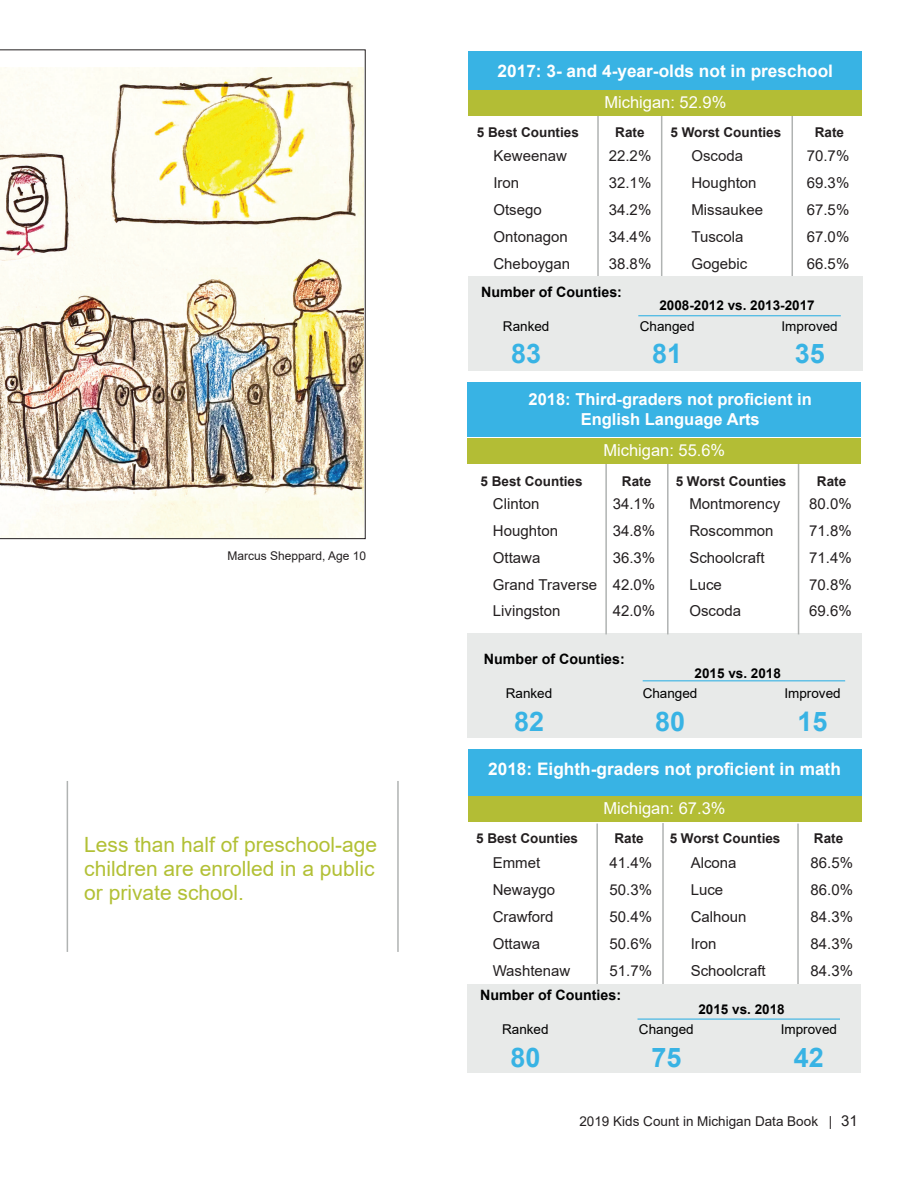
<style>
.page{position:relative;width:918px;height:1188px;background:#fff}
.page>*{position:absolute;margin:0;border:0;box-sizing:border-box;transform-origin:0 0}
.t1{font:700 27px "Arial";color:#38b3e4}
.t2{font:21px/24px "Arial";color:#b2c035;text-align:justify}
.t3{font:700 17.25px "Arial";color:#fff}
.t4{font:700 16.5px/19.8px "Arial";color:#fff;text-align:center}
.t5{font:16.5px "Arial";color:#fff}
.t6{font:15px "Arial";color:#231f20}
.t7{font:700 14.25px "Arial";color:#000}
.t8{font:700 13.5px "Arial";color:#231f20}
.t9{font:13.5px "Arial";color:#000}
.t10{font:700 13.5px "Arial";color:#000}
.t11{font:13.5px "Arial";color:#231f20}
.t12{font:12px "Arial";color:#231f20}
.s1{font-size:15px}
</style>
<div class="page">
<hr style="left:397px;top:781px;width:2px;height:171px;background:#b0b3b2">
<hr style="left:67px;top:781px;width:1px;height:171px;background:#b0b3b2">
<hr style="left:792px;top:116px;width:1px;height:168px;background:#b0b3b2">
<hr style="left:597px;top:116px;width:2px;height:168px;background:#b0b3b2">
<hr style="left:661px;top:116px;width:1px;height:168px;background:#b0b3b2">
<div style="left:468px;top:277px;width:395px;height:94px;background:#e8eae9"></div>
<div style="left:469px;top:51px;width:393px;height:39px;background:#38b3e4"></div>
<div style="left:469px;top:90px;width:393px;height:26px;background:#b3bd35"></div>
<hr style="left:638px;top:315px;width:203px;height:1px;background:#38b3e4">
<hr style="left:596px;top:824px;width:2px;height:167px;background:#b0b3b2">
<hr style="left:662px;top:823px;width:2px;height:168px;background:#b0b3b2">
<hr style="left:797px;top:824px;width:2px;height:167px;background:#b0b3b2">
<div style="left:467px;top:984px;width:394px;height:89px;background:#e8eae9"></div>
<div style="left:468px;top:749px;width:393px;height:47px;background:#38b3e4"></div>
<div style="left:468px;top:796px;width:393px;height:26px;background:#b3bd35"></div>
<hr style="left:638px;top:1019px;width:202px;height:1px;background:#38b3e4">
<div style="left:468px;top:383px;width:393px;height:54px;background:#38b3e4"></div>
<div style="left:468px;top:438px;width:393px;height:26px;background:#b3bd35"></div>
<div style="left:467px;top:633px;width:395px;height:104px;background:#e8eae9"></div>
<hr style="left:605px;top:464px;width:2px;height:170px;background:#b0b3b2">
<hr style="left:667px;top:464px;width:2px;height:170px;background:#b0b3b2">
<hr style="left:798px;top:464px;width:1px;height:170px;background:#b0b3b2">
<hr style="left:643px;top:680px;width:202px;height:1px;background:#38b3e4">
<img style="left:0;top:49px;width:366px;height:490px">
<p class="t12" style="left:227px;top:548px;width:140px">Marcus Sheppard, Age 10</p>
<h2 class="t2" style="left:84px;top:832px;width:294px">Less than half of preschool-age children are enrolled in a public or private school.</h2>
<p class="t3" style="left:498px;top:59px;width:337px">2017: 3- and 4-year-olds not in preschool</p>
<p class="t5" style="left:604px;top:91px;width:123px">Michigan: 52.9%</p>
<p class="t6" style="left:493px;top:146px;width:75px">Keweenaw</p>
<p class="t6" style="left:609px;top:146px;width:44px">22.2%</p>
<p class="t6" style="left:691px;top:146px;width:53px">Oscoda</p>
<p class="t6" style="left:807px;top:146px;width:44px">70.7%</p>
<p class="t6" style="left:493px;top:173px;width:27px">Iron</p>
<p class="t6" style="left:609px;top:173px;width:44px">32.1%</p>
<p class="t6" style="left:691px;top:173px;width:67px">Houghton</p>
<p class="t6" style="left:807px;top:173px;width:44px">69.3%</p>
<p class="t6" style="left:493px;top:200px;width:50px">Otsego</p>
<p class="t6" style="left:609px;top:200px;width:44px">34.2%</p>
<p class="t6" style="left:691px;top:200px;width:73px">Missaukee</p>
<p class="t6" style="left:807px;top:200px;width:44px">67.5%</p>
<p class="t6" style="left:493px;top:227px;width:76px">Ontonagon</p>
<p class="t6" style="left:609px;top:227px;width:44px">34.4%</p>
<p class="t6" style="left:691px;top:227px;width:53px">Tuscola</p>
<p class="t6" style="left:807px;top:227px;width:44px">67.0%</p>
<p class="t6" style="left:493px;top:254px;width:78px">Cheboygan</p>
<p class="t6" style="left:609px;top:254px;width:44px">38.8%</p>
<p class="t6" style="left:691px;top:254px;width:57px">Gogebic</p>
<p class="t6" style="left:807px;top:254px;width:44px">66.5%</p>
<p class="t8" style="left:477px;top:123px;width:104px">5 Best Counties</p>
<p class="t8" style="left:615px;top:123px;width:31px">Rate</p>
<p class="t8" style="left:671px;top:123px;width:112px">5 Worst Counties</p>
<p class="t8" style="left:815px;top:123px;width:31px">Rate</p>
<p class="t7" style="left:481px;top:282px;width:142px">Number of Counties:</p>
<p class="t10" style="left:659px;top:296px;width:157px">2008-2012 vs. 2013-2017</p>
<p class="t9" style="left:503px;top:317px;width:48px">Ranked</p>
<p class="t9" style="left:640px;top:317px;width:56px">Changed</p>
<p class="t9" style="left:782px;top:317px;width:58px">Improved</p>
<h1 class="t1" style="left:511px;top:335px;width:32px">83</h1>
<h1 class="t1" style="left:652px;top:335px;width:32px">81</h1>
<h1 class="t1" style="left:795px;top:335px;width:32px">35</h1>
<p class="t4" style="left:529px;top:389px;width:285px">2018: Third-graders not proficient in<br>English Language Arts</p>
<p class="t5" style="left:603px;top:439px;width:123px">Michigan: 55.6%</p>
<p class="t8" style="left:481px;top:471px;width:104px">5 Best Counties</p>
<p class="t8" style="left:622px;top:471px;width:31px">Rate</p>
<p class="t8" style="left:676px;top:471px;width:112px">5 Worst Counties</p>
<p class="t8" style="left:817px;top:471px;width:31px">Rate</p>
<p class="t6" style="left:493px;top:493px;width:48px">Clinton</p>
<p class="t6" style="left:613px;top:493px;width:44px">34.1%</p>
<p class="t6" style="left:689px;top:493px;width:92px">Montmorency</p>
<p class="t6" style="left:809px;top:493px;width:44px">80.0%</p>
<p class="t6" style="left:493px;top:520px;width:67px">Houghton</p>
<p class="t6" style="left:613px;top:520px;width:44px">34.8%</p>
<p class="t6" style="left:689px;top:520px;width:86px">Roscommon</p>
<p class="t6" style="left:809px;top:520px;width:44px">71.8%</p>
<p class="t6" style="left:493px;top:547px;width:49px">Ottawa</p>
<p class="t6" style="left:613px;top:547px;width:44px">36.3%</p>
<p class="t6" style="left:689px;top:547px;width:77px">Schoolcraft</p>
<p class="t6" style="left:809px;top:547px;width:44px">71.4%</p>
<p class="t6" style="left:493px;top:574px;width:164px">Grand Traverse 42.0%</p>
<p class="t6" style="left:689px;top:574px;width:34px">Luce</p>
<p class="t6" style="left:809px;top:574px;width:44px">70.8%</p>
<p class="t6" style="left:493px;top:601px;width:69px">Livingston</p>
<p class="t6" style="left:613px;top:601px;width:44px">42.0%</p>
<p class="t6" style="left:689px;top:601px;width:53px">Oscoda</p>
<p class="t6" style="left:809px;top:601px;width:44px">69.6%</p>
<p class="t7" style="left:484px;top:649px;width:142px">Number of Counties:</p>
<p class="t10" style="left:695px;top:663px;width:88px">2015 vs. 2018</p>
<p class="t9" style="left:506px;top:684px;width:48px">Ranked</p>
<p class="t9" style="left:643px;top:684px;width:56px">Changed</p>
<p class="t9" style="left:784px;top:684px;width:58px">Improved</p>
<h1 class="t1" style="left:514px;top:702px;width:32px">82</h1>
<h1 class="t1" style="left:655px;top:702px;width:32px">80</h1>
<h1 class="t1" style="left:798px;top:702px;width:32px">15</h1>
<p class="t3" style="left:488px;top:757px;width:354px">2018: Eighth-graders not proficient in math</p>
<p class="t5" style="left:604px;top:797px;width:123px">Michigan: 67.3%</p>
<p class="t6" style="left:493px;top:852px;width:49px">Emmet</p>
<p class="t6" style="left:609px;top:852px;width:44px">41.4%</p>
<p class="t6" style="left:691px;top:852px;width:47px">Alcona</p>
<p class="t6" style="left:810px;top:852px;width:44px">86.5%</p>
<p class="t6" style="left:493px;top:879px;width:64px">Newaygo</p>
<p class="t6" style="left:609px;top:879px;width:44px">50.3%</p>
<p class="t6" style="left:691px;top:879px;width:34px">Luce</p>
<p class="t6" style="left:810px;top:879px;width:44px">86.0%</p>
<p class="t6" style="left:493px;top:906px;width:62px">Crawford</p>
<p class="t6" style="left:609px;top:906px;width:44px">50.4%</p>
<p class="t6" style="left:691px;top:906px;width:57px">Calhoun</p>
<p class="t6" style="left:810px;top:906px;width:44px">84.3%</p>
<p class="t6" style="left:493px;top:933px;width:49px">Ottawa</p>
<p class="t6" style="left:609px;top:933px;width:44px">50.6%</p>
<p class="t6" style="left:691px;top:933px;width:27px">Iron</p>
<p class="t6" style="left:810px;top:933px;width:44px">84.3%</p>
<p class="t6" style="left:493px;top:960px;width:79px">Washtenaw</p>
<p class="t6" style="left:609px;top:960px;width:44px">51.7%</p>
<p class="t6" style="left:691px;top:960px;width:77px">Schoolcraft</p>
<p class="t6" style="left:810px;top:960px;width:44px">84.3%</p>
<p class="t8" style="left:476px;top:829px;width:104px">5 Best Counties</p>
<p class="t8" style="left:614px;top:829px;width:31px">Rate</p>
<p class="t8" style="left:670px;top:829px;width:112px">5 Worst Counties</p>
<p class="t8" style="left:814px;top:829px;width:31px">Rate</p>
<p class="t7" style="left:480px;top:985px;width:142px">Number of Counties:</p>
<p class="t10" style="left:698px;top:999px;width:88px">2015 vs. 2018</p>
<p class="t9" style="left:502px;top:1020px;width:48px">Ranked</p>
<p class="t9" style="left:639px;top:1020px;width:56px">Changed</p>
<p class="t9" style="left:781px;top:1020px;width:58px">Improved</p>
<h1 class="t1" style="left:510px;top:1038px;width:32px">80</h1>
<h1 class="t1" style="left:651px;top:1038px;width:32px">75</h1>
<h1 class="t1" style="left:794px;top:1038px;width:32px">42</h1>
<p class="t11" style="left:579px;top:1112px;width:280px">2019 Kids Count in Michigan Data Book | <span class="s1">31</span></p>
</div>
